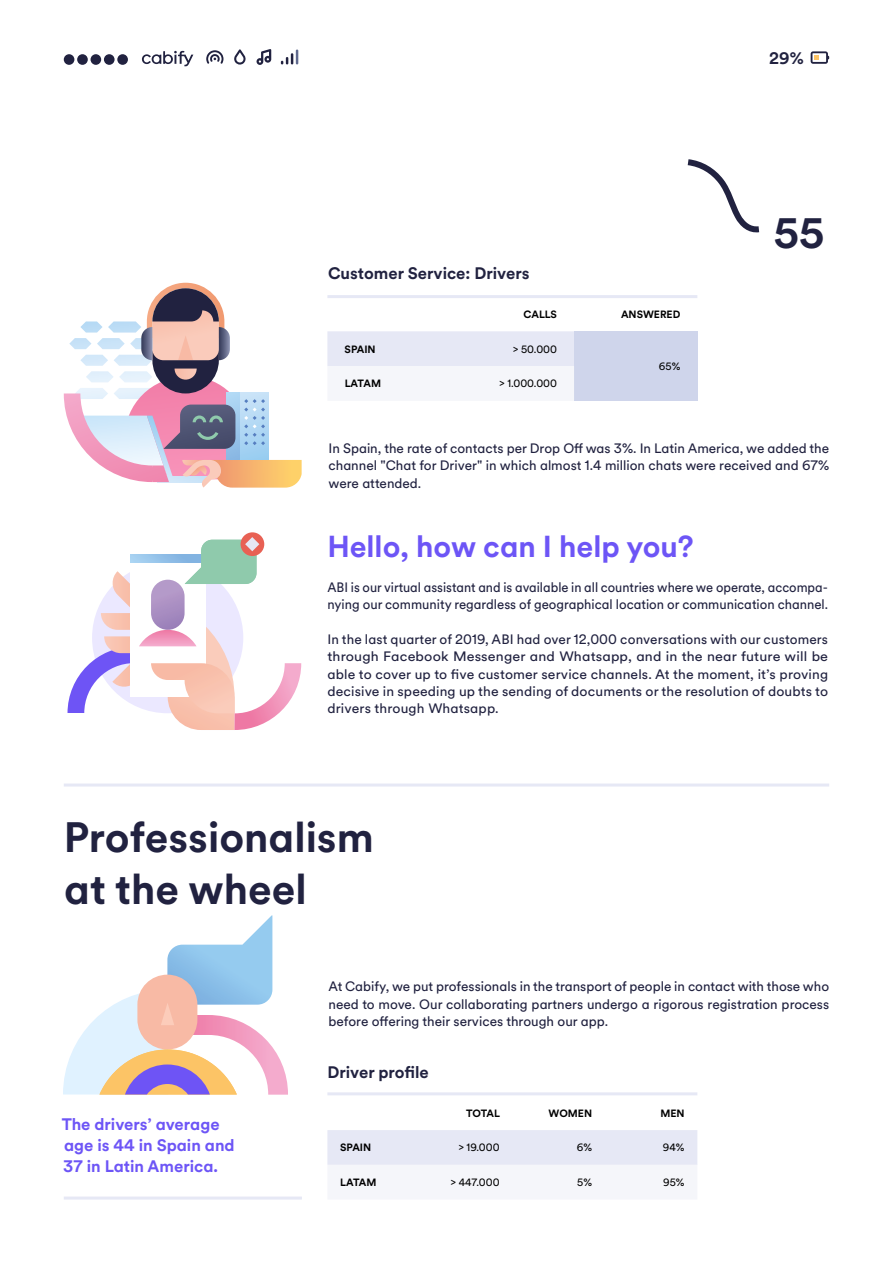
<style>
.page{position:relative;width:893px;height:1263px;background:#fff}
.page>*{position:absolute;margin:0;border:0;box-sizing:border-box;transform-origin:0 0}
.t1{font:700 42px/52.1px "Cabify Circular";color:#212240}
.t2{font:700 30px "Cabify Circular";color:#6d55f6}
.Destacado__Lateral_1{font:700 16.5px/21px "Cabify Circular";color:#6d55f6}
.t3{font:700 16.5px "Cabify Circular";color:#212240}
.p__Justificado__bs{font:13.5px/17.4px "Cabify Circular";color:#212240;text-align:justify}
.p__Justificado__Sang{font:13.5px/17.4px "Cabify Circular";letter-spacing:.01em;color:#212240;text-align:justify}
.p__Justificado__bs-2{font:13.5px/17.4px "Cabify Circular";color:#212240;scale:.95 1}
.t4{font:700 10.5px "Cabify Circular";color:#000}
.t5{font:10.5px "Cabify Circular";color:#000}
</style>
<div class="page">
<svg style="left:63px;top:915px;width:225px;height:180px"></svg>
<div style="left:241px;top:532px;width:23px;height:24px;background:#e86154;border-radius:50%"></div>
<svg style="left:68px;top:537px;width:233px;height:193px"></svg>
<svg style="left:64px;top:283px;width:238px;height:205px"></svg>
<hr style="left:64px;top:783px;width:765px;height:3px;background:#e6e8f5">
<div style="left:574px;top:331px;width:123px;height:70px;background:#cfd5eb"></div>
<div style="left:327px;top:331px;width:247px;height:35px;background:#e6e8f5"></div>
<div style="left:327px;top:1130px;width:370px;height:35px;background:#e6e8f5"></div>
<hr style="left:327px;top:295px;width:370px;height:3px;background:#e6e8f5">
<hr style="left:327px;top:1092px;width:370px;height:3px;background:#e6e8f5">
<hr style="left:64px;top:1196px;width:238px;height:3px;background:#e6e8f5">
<svg style="left:687px;top:159px;width:73px;height:74px"></svg>
<div style="left:64px;top:54px;width:10px;height:11px;background:#212240;border-radius:50%"></div>
<div style="left:77px;top:54px;width:11px;height:11px;background:#212240;border-radius:50%"></div>
<div style="left:91px;top:54px;width:10px;height:11px;background:#212240;border-radius:50%"></div>
<div style="left:104px;top:54px;width:11px;height:11px;background:#212240;border-radius:50%"></div>
<div style="left:117px;top:54px;width:11px;height:11px;background:#212240;border-radius:50%"></div>
<svg style="left:142px;top:51px;width:51px;height:15px"></svg>
<svg style="left:234px;top:49px;width:12px;height:16px"></svg>
<svg style="left:281px;top:50px;width:17px;height:14px"></svg>
<svg style="left:256px;top:49px;width:15px;height:16px"></svg>
<svg style="left:206px;top:50px;width:17px;height:14px"></svg>
<svg style="left:811px;top:51px;width:18px;height:13px"></svg>
<p class="t3" style="left:769px;top:47px;width:36px">29%</p>
<h6 class="t3" style="left:328px;top:262px;width:203px">Customer Service: Drivers</h6>
<p class="t4" style="left:524px;top:307px;width:35px">CALLS</p>
<p class="t4" style="left:621px;top:307px;width:61px">ANSWERED</p>
<p class="t4" style="left:345px;top:342px;width:33px">SPAIN</p>
<p class="t5" style="left:513px;top:342px;width:46px">&gt; 50.000</p>
<p class="t5" style="left:659px;top:359px;width:23px">65%</p>
<p class="t4" style="left:345px;top:376px;width:38px">LATAM</p>
<p class="t5" style="left:499px;top:377px;width:59px">&gt; 1.000.000</p>
<h1 class="t1" style="left:774px;top:205px;width:52px">55</h1>
<p class="p__Justificado__bs" style="left:328px;top:439px;width:502px">In Spain, the rate of contacts per Drop Off was 3%. In Latin America, we added the channel "Chat for Driver" in which almost 1.4 million chats were received and 67% were attended.</p>
<h3 class="t2" style="left:327px;top:526px;width:368px">Hello, how can I help you?</h3>
<p class="p__Justificado__bs-2" style="left:327px;top:578px;width:529px">ABI is our virtual assistant and is available in all countries where we operate, accompa&shy;nying our community regardless of geographical location or communication channel.</p>
<p class="p__Justificado__Sang" style="left:327px;top:630px;width:502px">In the last quarter of 2019, ABI had over 12,000 conversations with our customers through Facebook Messenger and Whatsapp, and in the near future will be able to cover up to five customer service channels. At the moment, it’s proving decisive in speeding up the sending of documents or the resolution of doubts to drivers through Whatsapp.</p>
<h2 class="t1" style="left:64px;top:810px;width:312px">Professionalism at the wheel</h2>
<p class="p__Justificado__bs" style="left:328px;top:977px;width:502px">At Cabify, we put professionals in the transport of people in contact with those who need to move. Our collaborating partners undergo a rigorous registration process before offering their services through our app.</p>
<p class="Destacado__Lateral_1" style="left:62px;top:1113px;width:174px">The drivers’ average age is 44 in Spain and<br>37 in Latin America.</p>
<h6 class="t3" style="left:327px;top:1061px;width:103px">Driver profile</h6>
<p class="t4" style="left:466px;top:1106px;width:35px">TOTAL</p>
<p class="t4" style="left:549px;top:1106px;width:45px">WOMEN</p>
<p class="t4" style="left:660px;top:1106px;width:26px">MEN</p>
<p class="t4" style="left:340px;top:1140px;width:33px">SPAIN</p>
<p class="t5" style="left:458px;top:1141px;width:43px">&gt; 19.000</p>
<p class="t5" style="left:577px;top:1141px;width:17px">6%</p>
<p class="t5" style="left:663px;top:1141px;width:23px">94%</p>
<p class="t4" style="left:340px;top:1175px;width:38px">LATAM</p>
<p class="t5" style="left:451px;top:1175px;width:51px">&gt; 447.000</p>
<p class="t5" style="left:577px;top:1175px;width:16px">5%</p>
<p class="t5" style="left:663px;top:1175px;width:23px">95%</p>
</div>
